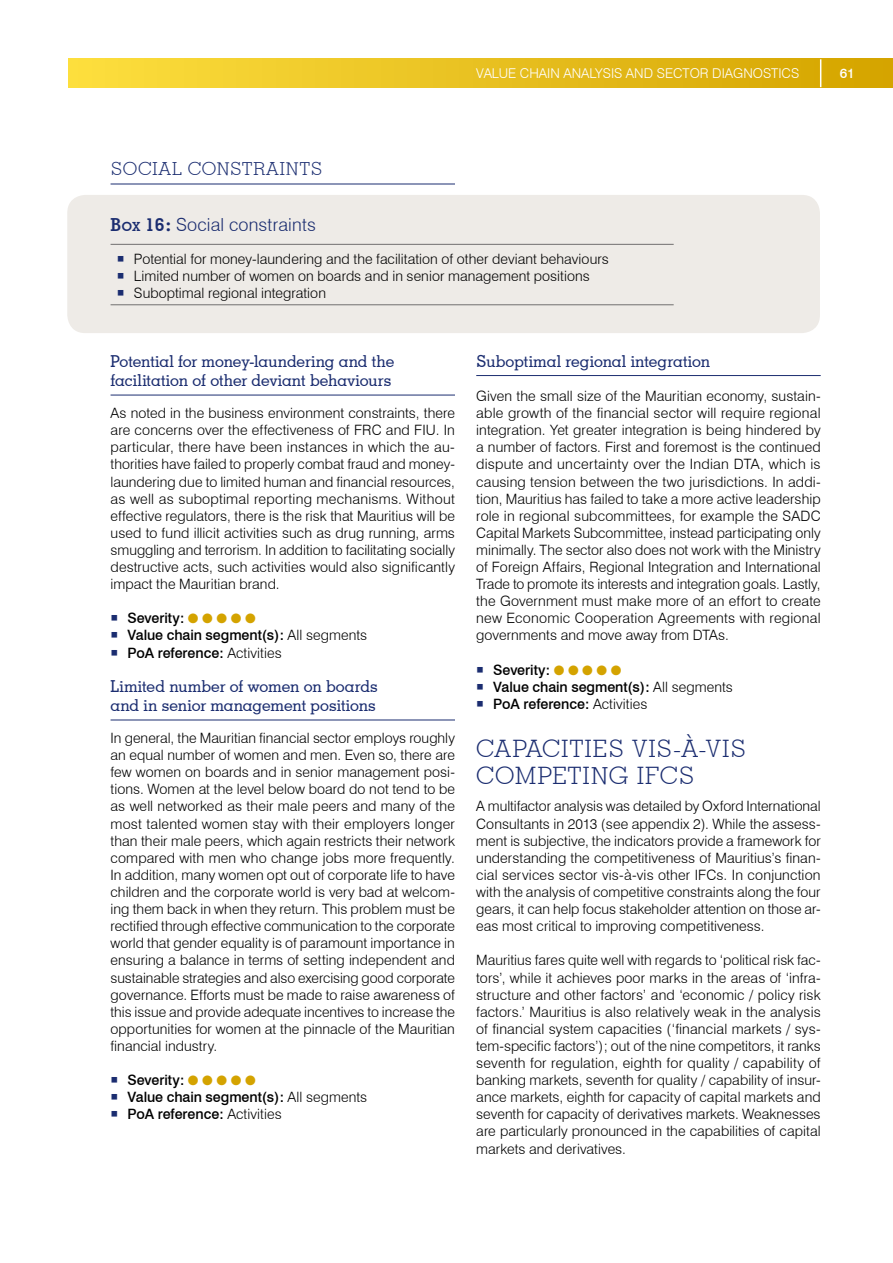
<style>
.page{position:relative;width:893px;height:1263px;background:#fff}
.page>*{position:absolute;margin:0;border:0;box-sizing:border-box;transform-origin:0 0}
.Title_1{font:300 24px/27px "Geometric Slab 703 BT";letter-spacing:.05em;color:#1b2d70}
.Boxes__names{font:300 18px "Swiss 721 BT";letter-spacing:.01em;color:#1b2d70}
.Title_2{font:300 18px "Geometric Slab 703 BT";letter-spacing:.05em;color:#1b2d70}
.Title_4{font:500 16.5px/19.5px "Geometric Slab 703 BT";color:#1b2d70;scale:.96 1}
.Body_text{font:300 14.25px/17.1px "Swiss 721 BT";letter-spacing:.005em;color:#000;text-align:justify}
.t1{font:500 14.25px "Swiss 721 BT";letter-spacing:-.005em;color:#000}
.t2{font:300 13.5px "Swiss 721 BT";color:#fff}
.t3{font:500 13.5px "Swiss 721 BT";color:#fff}
.s1{font-family:"Geometric Slab 703 BT";font-weight:700}
.s2{font-family:"Geometric Slab 703 BT";font-weight:700;font-size:12.6px}
.s3{color:#d4a300}
.s4{font-weight:300}
</style>
<div class="page">
<div style="left:67px;top:195px;width:753px;height:138px;background:#eeebe7;border-radius:18px"></div>
<div style="left:68px;top:58px;width:825px;height:29px;background:linear-gradient(to right,#fddf3f,#d4a300)"></div>
<svg style="left:820px;top:59px;width:1px;height:28px"></svg>
<hr style="left:111px;top:184px;width:344px;height:1px;background:#1b2d70">
<hr style="left:111px;top:244px;width:563px;height:1px;background:#706f6f">
<hr style="left:111px;top:304px;width:563px;height:1px;background:#706f6f">
<hr style="left:111px;top:395px;width:344px;height:1px;background:#1b2d70">
<hr style="left:111px;top:720px;width:344px;height:1px;background:#1b2d70">
<hr style="left:476px;top:375px;width:345px;height:1px;background:#1b2d70">
<p class="Title_2" style="left:111px;top:158px;width:213px">SOCIAL CONSTRAINTS</p>
<p class="t2" style="left:476px;top:65px;width:325px">VALUE CHAIN ANALYSIS AND SECTOR DIAGNOSTICS</p>
<p class="t3" style="left:840px;top:65px;width:17px">61</p>
<p class="Boxes__names" style="left:111px;top:214px;width:207px"><span class="s1">B</span><span class="s2">ox</span> <span class="s1">16:</span> Social constraints</p>
<p class="Body_text" style="left:134px;top:250px;width:476px">Potential for money-laundering and the facilitation of other deviant behaviours</p>
<p class="Body_text" style="left:134px;top:268px;width:457px">Limited number of women on boards and in senior management positions</p>
<p class="Body_text" style="left:134px;top:285px;width:194px">Suboptimal regional integration</p>
<p class="Title_4" style="left:111px;top:351px;width:297px">Potential for money-laundering and the facilitation of other deviant behaviours</p>
<p class="Body_text" style="left:111px;top:404px;width:346px">As noted in the business environment constraints, there are concerns over the effectiveness of FRC and FIU. In particular, there have been instances in which the au&shy;thorities have failed to properly combat fraud and money&shy;laundering due to limited human and financial resources, as well as suboptimal reporting mechanisms. Without effective regulators, there is the risk that Mauritius will be used to fund illicit activities such as drug running, arms smuggling and terrorism. In addition to facilitating socially destructive acts, such activities would also significantly impact the Mauritian brand.</p>
<p class="t1" style="left:128px;top:610px;width:130px">Severity: <span class="s3">●</span> <span class="s3">●</span> <span class="s3">●</span> <span class="s3">●</span> <span class="s3">●</span></p>
<p class="t1" style="left:128px;top:627px;width:241px">Value chain segment(s): <span class="s4">All segments</span></p>
<p class="t1" style="left:128px;top:644px;width:156px">PoA reference: <span class="s4">Activities</span></p>
<p class="Title_4" style="left:111px;top:676px;width:280px">Limited number of women on boards and in senior management positions</p>
<p class="Body_text" style="left:111px;top:729px;width:346px">In general, the Mauritian financial sector employs roughly an equal number of women and men. Even so, there are few women on boards and in senior management posi&shy;tions. Women at the level below board do not tend to be as well networked as their male peers and many of the most talented women stay with their employers longer than their male peers, which again restricts their network compared with men who change jobs more frequently.<br>In addition, many women opt out of corporate life to have children and the corporate world is very bad at welcom&shy;ing them back in when they return. This problem must be rectified through effective communication to the corporate world that gender equality is of paramount importance in ensuring a balance in terms of setting independent and sustainable strategies and also exercising good corporate governance. Efforts must be made to raise awareness of this issue and provide adequate incentives to increase the opportunities for women at the pinnacle of the Mauritian financial industry.</p>
<p class="t1" style="left:128px;top:1071px;width:130px">Severity: <span class="s3">●</span> <span class="s3">●</span> <span class="s3">●</span> <span class="s3">●</span> <span class="s3">●</span></p>
<p class="t1" style="left:128px;top:1088px;width:241px">Value chain segment(s): <span class="s4">All segments</span></p>
<p class="t1" style="left:128px;top:1105px;width:156px">PoA reference: <span class="s4">Activities</span></p>
<p class="Title_4" style="left:476px;top:351px;width:245px">Suboptimal regional integration</p>
<p class="Body_text" style="left:476px;top:387px;width:346px">Given the small size of the Mauritian economy, sustain&shy;able growth of the financial sector will require regional integration. Yet greater integration is being hindered by a number of factors. First and foremost is the continued dispute and uncertainty over the Indian DTA, which is causing tension between the two jurisdictions. In addi&shy;tion, Mauritius has failed to take a more active leadership role in regional subcommittees, for example the SADC Capital Markets Subcommittee, instead participating only minimally. The sector also does not work with the Ministry of Foreign Affairs, Regional Integration and International Trade to promote its interests and integration goals. Lastly, the Government must make more of an effort to create new Economic Cooperation Agreements with regional governments and move away from DTAs.</p>
<p class="t1" style="left:493px;top:661px;width:130px">Severity: <span class="s3">●</span> <span class="s3">●</span> <span class="s3">●</span> <span class="s3">●</span> <span class="s3">●</span></p>
<p class="t1" style="left:493px;top:678px;width:241px">Value chain segment(s): <span class="s4">All segments</span></p>
<p class="t1" style="left:493px;top:695px;width:156px">PoA reference: <span class="s4">Activities</span></p>
<p class="Title_1" style="left:476px;top:735px;width:271px">CAPACITIES VIS-À-VIS<br>COMPETING IFCS</p>
<p class="Body_text" style="left:476px;top:798px;width:346px">A multifactor analysis was detailed by Oxford International Consultants in 2013 (see appendix 2). While the assess&shy;ment is subjective, the indicators provide a framework for understanding the competitiveness of Mauritius’s finan&shy;cial services sector vis-à-vis other IFCs. In conjunction with the analysis of competitive constraints along the four gears, it can help focus stakeholder attention on those ar&shy;eas most critical to improving competitiveness.</p>
<p class="Body_text" style="left:476px;top:952px;width:346px">Mauritius fares quite well with regards to ‘political risk fac&shy;tors’, while it achieves poor marks in the areas of ‘infra&shy;structure and other factors’ and ‘economic / policy risk factors.’ Mauritius is also relatively weak in the analysis of financial system capacities (‘financial markets / sys&shy;tem-specific factors’); out of the nine competitors, it ranks seventh for regulation, eighth for quality / capability of banking markets, seventh for quality / capability of insur&shy;ance markets, eighth for capacity of capital markets and seventh for capacity of derivatives markets. Weaknesses are particularly pronounced in the capabilities of capital markets and derivatives.</p>
</div>
